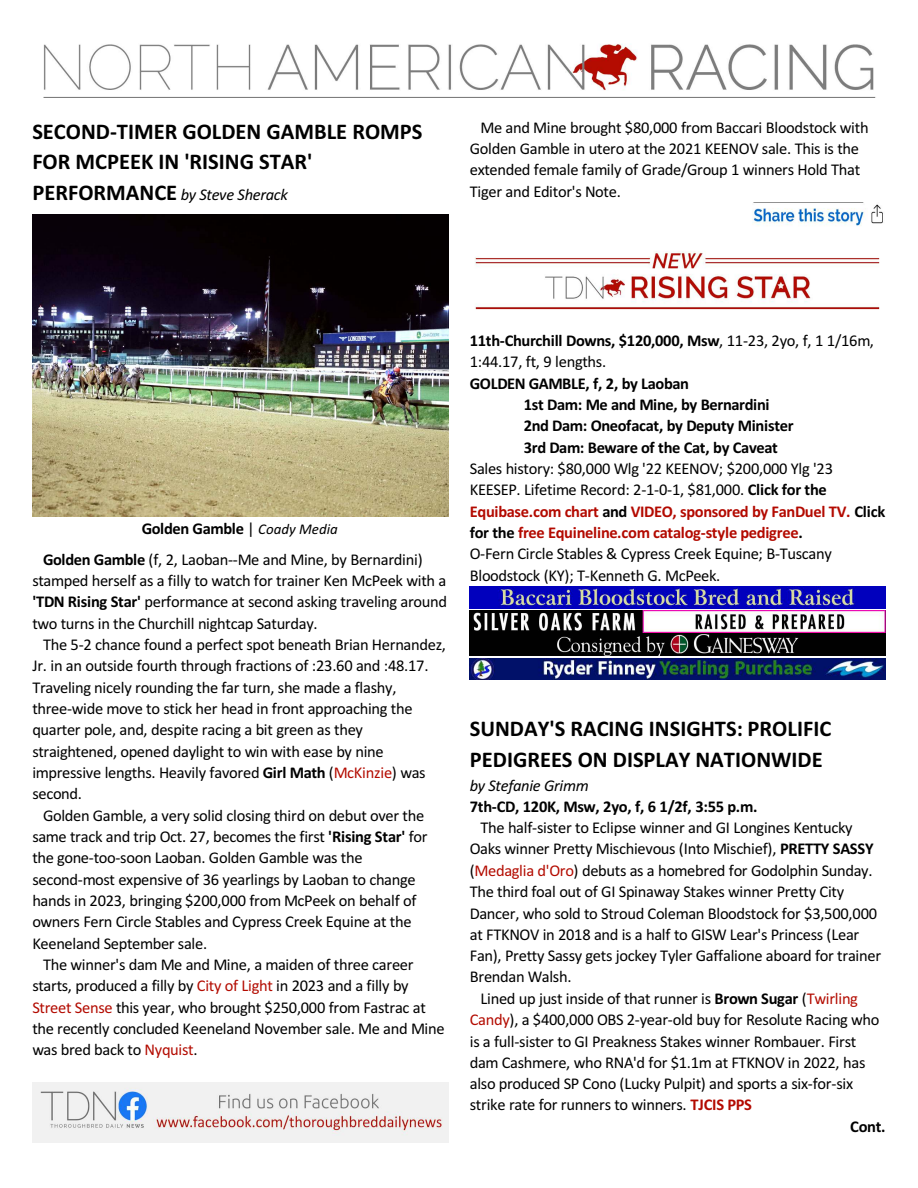
<style>
.page{position:relative;width:918px;height:1188px;background:#fff}
.page>*{position:absolute;margin:0;border:0;box-sizing:border-box;transform-origin:0 0}
.t1{font:700 22.5px/30.3px "Calibri";color:#000}
.t2{font:16.5px/21.3px "Calibri";letter-spacing:-.02em;color:#000}
.t3{font:700 16.5px/21.3px "Calibri";letter-spacing:-.025em;color:#000}
.t4{font:italic 16.5px "Calibri";letter-spacing:-.02em;color:#000}
.s1{font-weight:700;font-style:normal;font-size:22.5px}
.s2{font-weight:400}
.s3{font-weight:400;font-style:italic;font-size:15px}
.s4{font-weight:700}
.s5{color:#b30b00}
.s6{font-weight:700;color:#b30a00}
</style>
<div class="page">
<img style="left:43px;top:44px;width:833px;height:54px">
<img style="left:32px;top:214px;width:416px;height:303px">
<img style="left:32px;top:1083px;width:416px;height:59px">
<img style="left:475px;top:251px;width:405px;height:59px">
<img style="left:752px;top:204px;width:131px;height:22px">
<img style="left:470px;top:611px;width:416px;height:44px">
<img style="left:470px;top:658px;width:416px;height:22px">
<img style="left:470px;top:587px;width:416px;height:22px">
<h1 class="t1" style="left:32px;top:118px;width:392px">SECOND-TIMER GOLDEN GAMBLE ROMPS<br>FOR MCPEEK IN 'RISING STAR'</h1>
<p class="t4" style="left:32px;top:187px;width:257px"><span class="s1">PERFORMANCE</span> by Steve Sherack</p>
<p class="t2" style="left:470px;top:118px;width:400px;text-indent:11px">Me and Mine brought $80,000 from Baccari Bloodstock with Golden Gamble in utero at the 2021 KEENOV sale. This is the extended female family of Grade/Group 1 winners Hold That Tiger and Editor's Note.</p>
<p class="t3" style="left:142px;top:519px;width:198px">Golden Gamble <span class="s2">|</span> <span class="s3">Coady Media</span></p>
<p class="t2" style="left:32px;top:550px;width:416px;text-indent:11px"><span class="s4">Golden Gamble</span> (f, 2, Laoban--Me and Mine, by Bernardini) stamped herself as a filly to watch for trainer Ken McPeek with a <span class="s4">'TDN Rising Star'</span> performance at second asking traveling around two turns in the Churchill nightcap Saturday.</p>
<p class="t2" style="left:32px;top:635px;width:415px;text-indent:11px">The 5-2 chance found a perfect spot beneath Brian Hernandez, Jr. in an outside fourth through fractions of :23.60 and :48.17.<br>Traveling nicely rounding the far turn, she made a flashy, three-wide move to stick her head in front approaching the quarter pole, and, despite racing a bit green as they straightened, opened daylight to win with ease by nine impressive lengths. Heavily favored <span class="s4">Girl Math</span> (<span class="s5">McKinzie</span>) was second.</p>
<p class="t2" style="left:32px;top:806px;width:397px;text-indent:11px">Golden Gamble, a very solid closing third on debut over the same track and trip Oct. 27, becomes the first <span class="s4">'Rising Star'</span> for the gone-too-soon Laoban. Golden Gamble was the second-most expensive of 36 yearlings by Laoban to change hands in 2023, bringing $200,000 from McPeek on behalf of owners Fern Circle Stables and Cypress Creek Equine at the Keeneland September sale.</p>
<p class="t2" style="left:32px;top:955px;width:414px;text-indent:11px">The winner's dam Me and Mine, a maiden of three career starts, produced a filly by <span class="s5">City of Light</span> in 2023 and a filly by <span class="s5">Street Sense</span> this year, who brought $250,000 from Fastrac at the recently concluded Keeneland November sale. Me and Mine was bred back to <span class="s5">Nyquist</span>.</p>
<p class="t2" style="left:470px;top:331px;width:406px"><span class="s4">11th-Churchill Downs, $120,000, Msw</span>, 11-23, 2yo, f, 1 1/16m,<br>1:44.17, ft, 9 lengths.</p>
<p class="t3" style="left:524px;top:374px;width:271px;text-indent:-54px">GOLDEN GAMBLE, f, 2, by Laoban<br>1st Dam: Me and Mine, by Bernardini 2nd Dam: Oneofacat, by Deputy Minister 3rd Dam: Beware of the Cat, by Caveat</p>
<p class="t2" style="left:470px;top:459px;width:417px">Sales history: $80,000 Wlg '22 KEENOV; $200,000 Ylg '23<br>KEESEP. Lifetime Record: 2-1-0-1, $81,000. <span class="s4">Click for the </span><span class="s6">Equibase.com chart</span> <span class="s4">and</span> <span class="s6">VIDEO, sponsored by FanDuel TV.</span> <span class="s4">Click for the</span> <span class="s6">free Equineline.com catalog-style pedigree</span><span class="s4">.<br></span>O-Fern Circle Stables &amp; Cypress Creek Equine; B-Tuscany Bloodstock (KY); T-Kenneth G. McPeek.</p>
<h1 class="t1" style="left:470px;top:716px;width:363px">SUNDAY'S RACING INSIGHTS: PROLIFIC<br>PEDIGREES ON DISPLAY NATIONWIDE</h1>
<p class="t4" style="left:470px;top:778px;width:120px">by Stefanie Grimm</p>
<p class="t3" style="left:470px;top:797px;width:289px">7th-CD, 120K, Msw, 2yo, f, 6 1/2f, 3:55 p.m.</p>
<p class="t2" style="left:470px;top:818px;width:413px;text-indent:11px">The half-sister to Eclipse winner and GI Longines Kentucky Oaks winner Pretty Mischievous (Into Mischief), <span class="s4">PRETTY SASSY </span>(<span class="s5">Medaglia d'Oro</span>) debuts as a homebred for Godolphin Sunday.<br>The third foal out of GI Spinaway Stakes winner Pretty City Dancer, who sold to Stroud Coleman Bloodstock for $3,500,000 at FTKNOV in 2018 and is a half to GISW Lear's Princess (Lear Fan), Pretty Sassy gets jockey Tyler Gaffalione aboard for trainer Brendan Walsh.</p>
<p class="t2" style="left:481px;top:989px;width:379px">Lined up just inside of that runner is <span class="s4">Brown Sugar</span> (<span class="s5">Twirling</span></p>
<p class="t2" style="left:470px;top:1010px;width:411px"><span class="s5">Candy</span>), a $400,000 OBS 2-year-old buy for Resolute Racing who</p>
<p class="t2" style="left:470px;top:1032px;width:388px">is a full-sister to GI Preakness Stakes winner Rombauer. First</p>
<p class="t2" style="left:470px;top:1053px;width:397px">dam Cashmere, who RNA'd for $1.1m at FTKNOV in 2022, has</p>
<p class="t2" style="left:470px;top:1074px;width:385px">also produced SP Cono (Lucky Pulpit) and sports a six-for-six</p>
<p class="t2" style="left:470px;top:1096px;width:284px">strike rate for runners to winners. <span class="s6">TJCIS PPS</span></p>
<p class="t3" style="left:850px;top:1117px;width:37px">Cont.</p>
</div>
